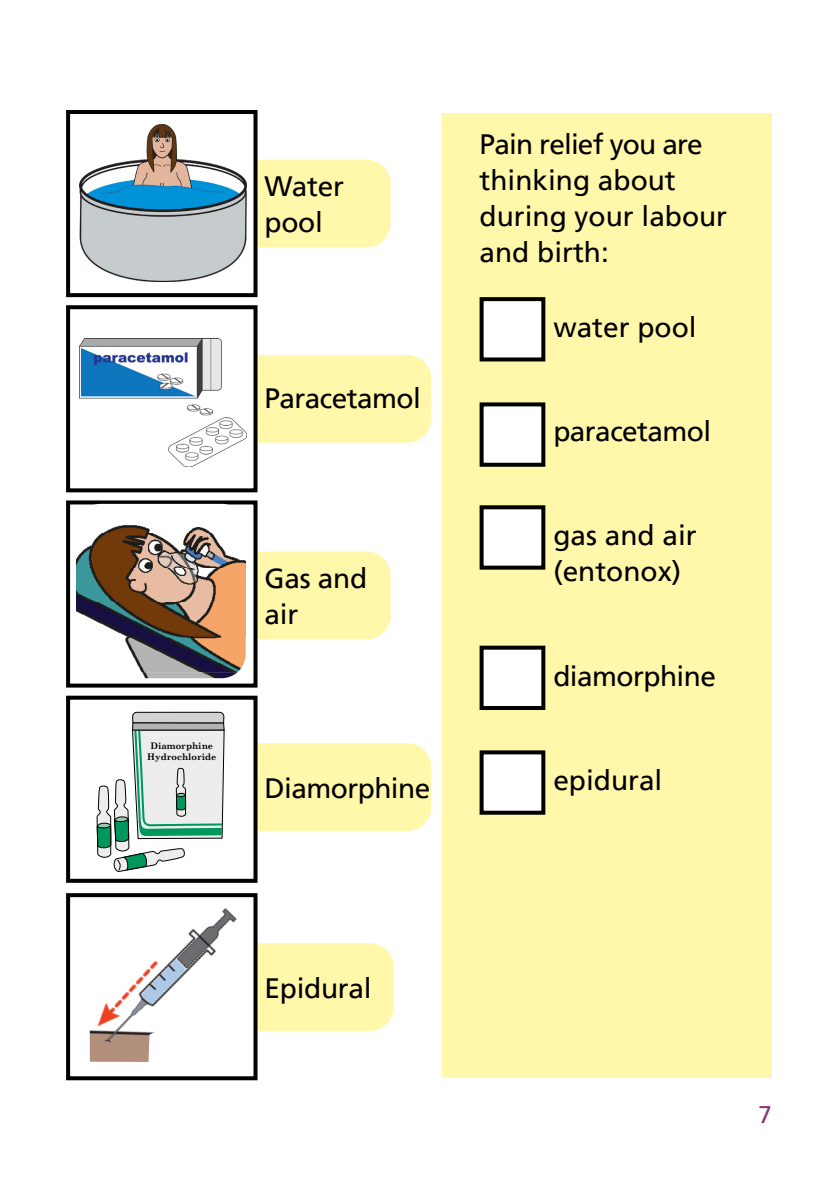
<style>
.page{position:relative;width:840px;height:1191px;background:#fff}
.page>*{position:absolute;margin:0;border:0;box-sizing:border-box;transform-origin:0 0}
.Easy_Read{font:28px/36px "Frutiger LT";letter-spacing:-.01em;color:#000}
.t1{font:24px "Frutiger LT";color:#893278}
.t2{font:700 9px/11px "Century Schoolbook";color:#000;text-align:center}
</style>
<div class="page">
<div style="left:442px;top:113px;width:329px;height:964px;background:#fff8aa"></div>
<div style="left:481px;top:299px;width:62px;height:60px;background:#fff"></div>
<div style="left:479px;top:297px;width:66px;height:64px;border:4px solid #000"></div>
<div style="left:481px;top:404px;width:62px;height:61px;background:#fff"></div>
<div style="left:479px;top:402px;width:66px;height:65px;border:4px solid #000"></div>
<div style="left:481px;top:507px;width:62px;height:60px;background:#fff"></div>
<div style="left:479px;top:505px;width:66px;height:64px;border:4px solid #000"></div>
<div style="left:481px;top:647px;width:62px;height:61px;background:#fff"></div>
<div style="left:479px;top:645px;width:66px;height:65px;border:4px solid #000"></div>
<div style="left:153px;top:943px;width:240px;height:88px;background:#fff8aa;border-radius:24px"></div>
<div style="left:150px;top:743px;width:281px;height:88px;background:#fff8aa;border-radius:24px"></div>
<div style="left:150px;top:551px;width:240px;height:88px;background:#fff8aa;border-radius:24px"></div>
<div style="left:150px;top:355px;width:281px;height:88px;background:#fff8aa;border-radius:24px"></div>
<div style="left:150px;top:160px;width:240px;height:87px;background:#fff8aa;border-radius:24px"></div>
<div style="left:68px;top:112px;width:187px;height:183px;background:#fff"></div>
<div style="left:66px;top:110px;width:191px;height:187px;border:4px solid #000"></div>
<div style="left:68px;top:307px;width:187px;height:183px;background:#fff"></div>
<div style="left:66px;top:305px;width:191px;height:187px;border:4px solid #000"></div>
<div style="left:68px;top:502px;width:187px;height:183px;background:#fff"></div>
<div style="left:66px;top:500px;width:191px;height:187px;border:4px solid #000"></div>
<div style="left:68px;top:697px;width:187px;height:183px;background:#fff"></div>
<div style="left:66px;top:695px;width:191px;height:187px;border:4px solid #000"></div>
<div style="left:66px;top:893px;width:191px;height:187px;border:4px solid #000"></div>
<div style="left:481px;top:752px;width:62px;height:60px;background:#fff"></div>
<div style="left:479px;top:750px;width:66px;height:64px;border:4px solid #000"></div>
<img style="left:79px;top:125px;width:167px;height:156px">
<img style="left:79px;top:338px;width:167px;height:128px">
<img style="left:90px;top:895px;width:162px;height:167px">
<img style="left:76px;top:504px;width:169px;height:168px">
<img style="left:141px;top:672px;width:96px;height:6px">
<svg style="left:96px;top:711px;width:129px;height:161px"></svg>
<p class="Easy_Read" style="left:264px;top:168px;width:81px">Water pool</p>
<p class="Easy_Read" style="left:264px;top:380px;width:158px">Paracetamol</p>
<p class="t2" style="left:147px;top:740px;width:71px">Diamorphine<br>Hydrochloride</p>
<p class="Easy_Read" style="left:264px;top:560px;width:104px">Gas and air</p>
<p class="Easy_Read" style="left:264px;top:770px;width:167px">Diamorphine</p>
<p class="Easy_Read" style="left:479px;top:126px;width:249px">Pain relief you are thinking about during your labour and birth:</p>
<p class="Easy_Read" style="left:553px;top:310px;width:145px">water pool</p>
<p class="Easy_Read" style="left:553px;top:414px;width:159px">paracetamol</p>
<p class="Easy_Read" style="left:553px;top:518px;width:145px">gas and air (entonox)</p>
<p class="Easy_Read" style="left:553px;top:658px;width:164px">diamorphine</p>
<p class="Easy_Read" style="left:553px;top:762px;width:110px">epidural</p>
<p class="Easy_Read" style="left:264px;top:970px;width:108px">Epidural</p>
<p class="t1" style="left:758px;top:1101px;width:15px">7</p>
</div>
